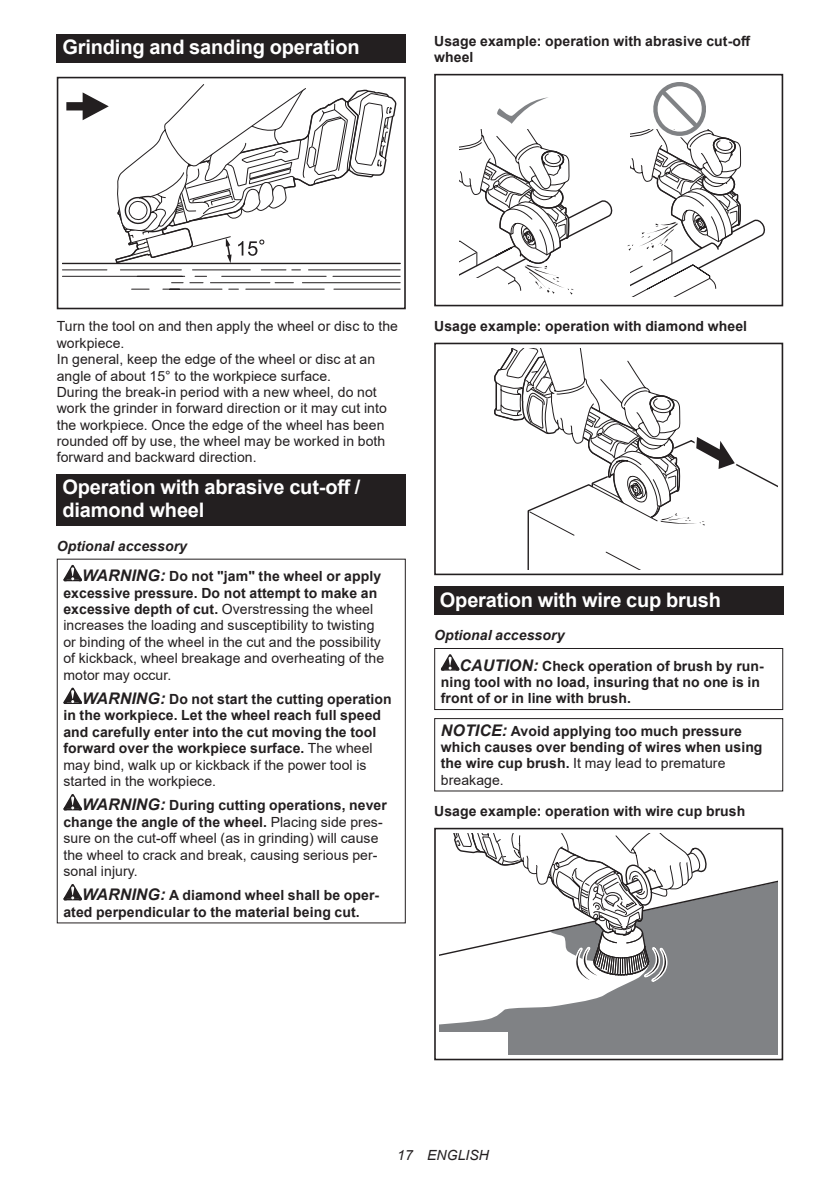
<style>
.page{position:relative;width:840px;height:1191px;background:#fff}
.page>*{position:absolute;margin:0;border:0;box-sizing:border-box;transform-origin:0 0}
.t1{font:700 20px/23.4px "Arial";letter-spacing:-.01em;color:#fff}
.t2{font:14px/16.4px "Arial";letter-spacing:.005em;color:#231f20}
.t3{font:700 14px/16.4px "Arial";letter-spacing:.005em;color:#231f20}
.t4{font:italic 14px "Arial";letter-spacing:.005em;color:#231f20}
.s1{font-style:italic}
.s2{font-style:italic;font-size:16px}
.s3{font-weight:700}
.s4{font-weight:400}
.s5{font-weight:700;font-style:italic;font-size:16px}
</style>
<div class="page">
<div style="left:57px;top:34px;width:348px;height:29px;background:#231f20"></div>
<hr style="left:62px;top:263px;width:338px;height:1px;background:#231f20">
<hr style="left:308px;top:269px;width:92px;height:1px;background:#231f20">
<hr style="left:62px;top:269px;width:45px;height:1px;background:#231f20">
<hr style="left:333px;top:276px;width:67px;height:1px;background:#231f20">
<hr style="left:221px;top:276px;width:105px;height:1px;background:#231f20">
<hr style="left:137px;top:276px;width:48px;height:1px;background:#231f20">
<hr style="left:302px;top:282px;width:98px;height:1px;background:#231f20">
<svg style="left:275px;top:282px;width:18px;height:1px"></svg>
<hr style="left:210px;top:282px;width:60px;height:1px;background:#231f20">
<svg style="left:190px;top:276px;width:16px;height:7px"></svg>
<svg style="left:171px;top:282px;width:12px;height:1px"></svg>
<hr style="left:334px;top:289px;width:66px;height:1px;background:#231f20">
<hr style="left:246px;top:289px;width:78px;height:1px;background:#231f20">
<hr style="left:62px;top:276px;width:120px;height:1px;background:#231f20">
<hr style="left:163px;top:289px;width:59px;height:1px;background:#231f20">
<svg style="left:131px;top:289px;width:18px;height:1px"></svg>
<svg style="left:66px;top:92px;width:43px;height:28px"></svg>
<svg style="left:115px;top:84px;width:282px;height:186px"></svg>
<div style="left:57px;top:77px;width:348px;height:232px;border:2px solid #231f20"></div>
<div style="left:57px;top:474px;width:348px;height:52px;background:#231f20"></div>
<svg style="left:63px;top:565px;width:19px;height:16px"></svg>
<svg style="left:63px;top:687px;width:19px;height:17px"></svg>
<svg style="left:63px;top:794px;width:19px;height:16px"></svg>
<svg style="left:63px;top:884px;width:19px;height:16px"></svg>
<svg style="left:459px;top:130px;width:154px;height:165px"></svg>
<svg style="left:627px;top:82px;width:138px;height:214px"></svg>
<svg style="left:497px;top:97px;width:51px;height:27px"></svg>
<div style="left:434px;top:278px;width:73px;height:28px;background:#fff"></div>
<div style="left:434px;top:74px;width:348px;height:232px;border:2px solid #231f20"></div>
<svg style="left:494px;top:348px;width:283px;height:222px"></svg>
<div style="left:434px;top:547px;width:73px;height:28px;background:#fff"></div>
<div style="left:434px;top:343px;width:348px;height:232px;border:2px solid #231f20"></div>
<div style="left:434px;top:586px;width:348px;height:29px;background:#231f20"></div>
<svg style="left:440px;top:654px;width:19px;height:16px"></svg>
<div style="left:434px;top:648px;width:348px;height:62px;border:1px solid #231f20"></div>
<div style="left:434px;top:718px;width:348px;height:73px;border:1px solid #231f20"></div>
<div style="left:439px;top:1025px;width:338px;height:29px;background:#808285"></div>
<svg style="left:439px;top:833px;width:338px;height:192px"></svg>
<div style="left:434px;top:1032px;width:73px;height:28px;background:#fff"></div>
<div style="left:434px;top:827px;width:348px;height:233px;border:2px solid #231f20"></div>
<h1 class="t1" style="left:62px;top:36px;width:298px">Grinding and sanding operation</h1>
<p class="t3" style="left:434px;top:33px;width:317px">Usage example: operation with abrasive cut-off wheel</p>
<p class="t2" style="left:57px;top:318px;width:342px">Turn the tool on and then apply the wheel or disc to the workpiece.<br>In general, keep the edge of the wheel or disc at an angle of about 15° to the workpiece surface.<br>During the break-in period with a new wheel, do not work the grinder in forward direction or it may cut into the workpiece. Once the edge of the wheel has been rounded off by use, the wheel may be worked in both forward and backward direction.</p>
<h1 class="t1" style="left:62px;top:475px;width:299px">Operation with abrasive cut-off / diamond wheel</h1>
<p class="t3" style="left:82px;top:530px;width:300px;line-height:30.6px;text-indent:-25px"><span class="s1">Optional accessory<br></span><span class="s2">WARNING:</span> Do not "jam" the wheel or apply</p>
<p class="t2" style="left:63px;top:584px;width:322px"><span class="s3">excessive pressure. Do not attempt to make an excessive depth of cut.</span> Overstressing the wheel increases the loading and susceptibility to twisting or binding of the wheel in the cut and the possibility of kickback, wheel breakage and overheating of the motor may occur.</p>
<p class="t3" style="left:63px;top:691px;width:329px;text-indent:19px"><span class="s2">WARNING:</span> Do not start the cutting operation in the workpiece. Let the wheel reach full speed and carefully enter into the cut moving the tool forward over the workpiece surface. <span class="s4">The wheel may bind, walk up or kickback if the power tool is started in the workpiece.</span></p>
<p class="t2" style="left:63px;top:797px;width:325px;text-indent:19px"><span class="s5">WARNING:</span> <span class="s3">During cutting operations, never change the angle of the wheel.</span> Placing side pres&shy;sure on the cut-off wheel (as in grinding) will cause the wheel to crack and break, causing serious per&shy;sonal injury.</p>
<p class="t3" style="left:63px;top:887px;width:317px;text-indent:19px"><span class="s2">WARNING:</span> A diamond wheel shall be oper&shy;ated perpendicular to the material being cut.</p>
<p class="t3" style="left:434px;top:318px;width:314px">Usage example: operation with diamond wheel</p>
<h1 class="t1" style="left:439px;top:588px;width:282px">Operation with wire cup brush</h1>
<p class="t3" style="left:459px;top:620px;width:305px;line-height:30.6px;text-indent:-25px"><span class="s1">Optional accessory<br></span><span class="s2">CAUTION:</span> Check operation of brush by run-</p>
<p class="t3" style="left:440px;top:674px;width:320px">ning tool with no load, insuring that no one is in front of or in line with brush.</p>
<p class="t3" style="left:440px;top:722px;width:323px"><span class="s2">NOTICE:</span> Avoid applying too much pressure which causes over bending of wires when using the wire cup brush. <span class="s4">It may lead to premature breakage.</span></p>
<p class="t3" style="left:434px;top:803px;width:312px">Usage example: operation with wire cup brush</p>
<p class="t4" style="left:397px;top:1146px;width:93px">17 ENGLISH</p>
</div>
